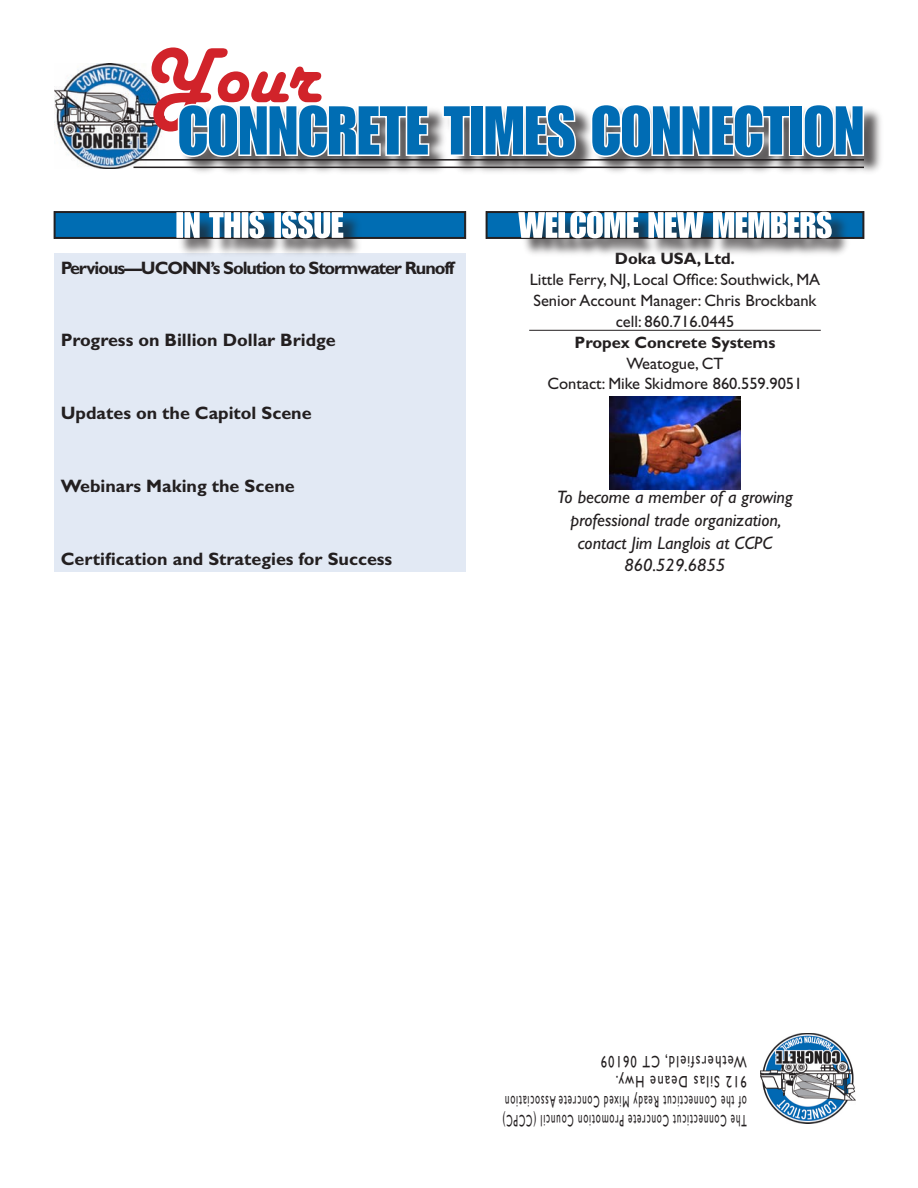
<style>
.page{position:relative;width:918px;height:1188px;background:#fff}
.page>*{position:absolute;margin:0;border:0;box-sizing:border-box;transform-origin:0 0}
.t1{font:81px "Harlow Solid";color:#d1232a}
.t2{font:67.5px "GENUINE";color:#006cb4;scale:.95 1}
.t3{font:700 18px "Gill Sans";color:#231f20}
.t4{font:italic 18px "Gill Sans";color:#231f20}
.t5{font:700 18px "Gill Sans";letter-spacing:-.06em;color:#231f20}
.t6{font:16.5px "Gill Sans";color:#231f20}
.t7{font:16.5px "Gill Sans";letter-spacing:.1em;color:#231f20;scale:.54 1}
.t8{font:16.5px "Gill Sans";letter-spacing:.1em;color:#231f20;scale:.75 1}
.t9{font:700 16.5px "Gill Sans";color:#231f20}
.s1{color:#006db3}
</style>
<div class="page">
<img style="left:54px;top:63px;width:111px;height:106px">
<div style="left:136px;top:160px;width:747px;height:28px;background:#fff"></div>
<hr style="left:134px;top:159px;width:730px;height:2px;background:#231f20">
<hr style="left:134px;top:167px;width:730px;height:1px;background:#231f20">
<img style="left:761px;top:1034px;width:94px;height:90px">
<hr style="left:529px;top:330px;width:292px;height:1px;background:#231f20">
<img style="left:610px;top:396px;width:130px;height:94px">
<div style="left:54px;top:253px;width:412px;height:318px;background:#e2e9f4"></div>
<div style="left:55px;top:212px;width:431px;height:47px;background:#fff;opacity:.75"></div>
<div style="left:178px;top:213px;width:185px;height:45px;background:#231f20;opacity:.75"></div>
<svg style="left:54px;top:211px;width:412px;height:28px"></svg>
<div style="left:520px;top:213px;width:332px;height:45px;background:#231f20;opacity:.75"></div>
<svg style="left:486px;top:211px;width:378px;height:28px"></svg>
<div style="left:178px;top:105px;width:706px;height:72px;background:#231f20;opacity:.75"></div>
<svg style="left:178px;top:105px;width:253px;height:54px"></svg>
<svg style="left:441px;top:105px;width:32px;height:53px"></svg>
<div style="left:470px;top:105px;width:14px;height:51px;border:3px solid #fff"></div>
<svg style="left:482px;top:105px;width:96px;height:58px"></svg>
<svg style="left:589px;top:105px;width:203px;height:54px"></svg>
<div style="left:789px;top:105px;width:15px;height:51px;border:3px solid #fff"></div>
<svg style="left:802px;top:105px;width:64px;height:54px"></svg>
<p class="t1" style="left:141px;top:31px;width:180px">Your</p>
<p class="t2" style="left:178px;top:91px;width:724px"><span class="s1">CONNCRETE</span> TIMES CONNECTION</p>
<p class="t5" style="left:61px;top:257px;width:395px">Pervious—UCONN’s Solution to Stormwater Runoff</p>
<p class="t3" style="left:61px;top:330px;width:277px">Progress on Billion Dollar Bridge</p>
<p class="t3" style="left:61px;top:402px;width:252px">Updates on the Capitol Scene</p>
<p class="t3" style="left:61px;top:475px;width:236px">Webinars Making the Scene</p>
<p class="t3" style="left:61px;top:548px;width:333px">Certification and Strategies for Success</p>
<p class="t9" style="left:615px;top:249px;width:122px">Doka USA, Ltd.</p>
<p class="t6" style="left:530px;top:270px;width:292px">Little Ferry, NJ, Local Office: Southwick, MA</p>
<p class="t6" style="left:533px;top:291px;width:285px">Senior Account Manager: Chris Brockbank</p>
<p class="t6" style="left:616px;top:312px;width:120px">cell: 860.716.0445</p>
<p class="t9" style="left:575px;top:332px;width:202px">Propex Concrete Systems</p>
<p class="t6" style="left:627px;top:354px;width:98px">Weatogue, CT</p>
<p class="t6" style="left:548px;top:374px;width:256px">Contact: Mike Skidmore 860.559.9051</p>
<p class="t4" style="left:557px;top:487px;width:237px">To become a member of a growing</p>
<p class="t4" style="left:570px;top:510px;width:213px">professional trade organization,</p>
<p class="t4" style="left:578px;top:532px;width:196px">contact Jim Langlois at CCPC</p>
<p class="t4" style="left:625px;top:555px;width:102px">860.529.6855</p>
<p class="t8" style="left:747px;top:1071px;width:196px;rotate:-180deg">Wethersfield, CT 06109</p>
<p class="t8" style="left:747px;top:1091px;width:176px;rotate:-180deg">912 Silas Deane Hwy.</p>
<p class="t7" style="left:747px;top:1111px;width:449px;rotate:-180deg">of the Connecticut Ready Mixed Concrete Association</p>
<p class="t7" style="left:747px;top:1131px;width:454px;rotate:-180deg">The Connecticut Concrete Promotion Council (CCPC)</p>
</div>
